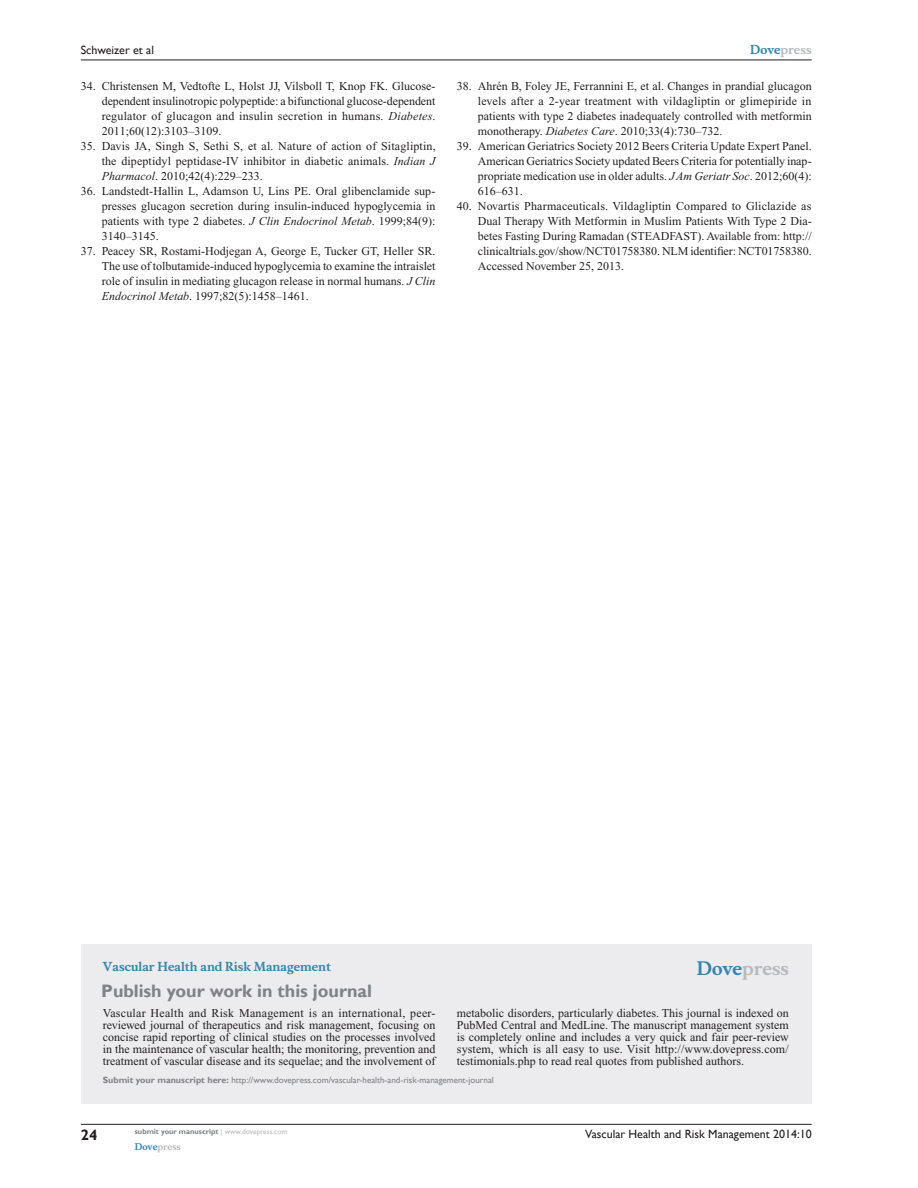
<style>
.page{position:relative;width:918px;height:1188px;background:#fff}
.page>*{position:absolute;margin:0;border:0;box-sizing:border-box;transform-origin:0 0}
.PromBx-H1{font:700 18px "Gill Sans";color:#808285}
.PromBx-Brand{font:700 18px "Musee";color:#b8b9bc}
.t1{font:700 15px "Gill Sans";color:#231f20}
.RefNL2{font:12px/15px "Times New Roman";color:#231f20;text-align:justify}
.PromBx-Tx{font:12px/12px "Times New Roman";color:#231f20;text-align:justify}
.t2{font:12px "Gill Sans";color:#231f20}
.PromBx-JrnlName{font:700 12px "Musee";color:#3485ae}
.t3{font:700 12px "Musee";color:#b8b9bc}
.PromBx-SubmitMssWebA{font:9px "Gill Sans";color:#808285}
.t4{font:700 9px "Musee";color:#b8b9bc}
.t5{font:700 7.5px "Gill Sans";color:#808285}
.s1{font-style:italic}
.s2{color:#3485ae}
.s3{font-weight:700}
.s4{font-weight:400;color:#b8b9bc}
</style>
<div class="page">
<div style="left:81px;top:944px;width:731px;height:159px;background:#ececee"></div>
<hr style="left:81px;top:1124px;width:731px;height:1px;background:#231f20">
<hr style="left:81px;top:60px;width:731px;height:1px;background:#231f20">
<p class="t2" style="left:81px;top:43px;width:75px">Schweizer et al</p>
<p class="RefNL2" style="left:102px;top:79px;width:335px;text-indent:-21px">34. Christensen M, Vedtofte L, Holst JJ, Vilsboll T, Knop FK. Glucose&shy;dependent insulinotropic polypeptide: a bifunctional glucose-dependent regulator of glucagon and insulin secretion in humans. <span class="s1">Diabetes</span>.<br>2011;60(12):3103–3109.</p>
<p class="RefNL2" style="left:102px;top:139px;width:335px;text-indent:-21px">35. Davis JA, Singh S, Sethi S, et al. Nature of action of Sitagliptin, the dipeptidyl peptidase-IV inhibitor in diabetic animals. <span class="s1">Indian J Pharmacol</span>. 2010;42(4):229–233.</p>
<p class="RefNL2" style="left:102px;top:184px;width:335px;text-indent:-21px">36. Landstedt-Hallin L, Adamson U, Lins PE. Oral glibenclamide sup&shy;presses glucagon secretion during insulin-induced hypoglycemia in patients with type 2 diabetes. <span class="s1">J Clin Endocrinol Metab</span>. 1999;84(9):<br>3140–3145.</p>
<p class="RefNL2" style="left:102px;top:244px;width:335px;text-indent:-21px">37. Peacey SR, Rostami-Hodjegan A, George E, Tucker GT, Heller SR.<br>The use of tolbutamide-induced hypoglycemia to examine the intraislet role of insulin in mediating glucagon release in normal humans. <span class="s1">J Clin Endocrinol Metab</span>. 1997;82(5):1458–1461.</p>
<p class="t3" style="left:750px;top:43px;width:63px"><span class="s2">Dove</span>press</p>
<p class="RefNL2" style="left:478px;top:79px;width:335px;text-indent:-21px">38. Ahrén B, Foley JE, Ferrannini E, et al. Changes in prandial glucagon levels after a 2-year treatment with vildagliptin or glimepiride in patients with type 2 diabetes inadequately controlled with metformin monotherapy. <span class="s1">Diabetes Care</span>. 2010;33(4):730–732.</p>
<p class="RefNL2" style="left:478px;top:139px;width:335px;text-indent:-21px">39. American Geriatrics Society 2012 Beers Criteria Update Expert Panel.<br>American Geriatrics Society updated Beers Criteria for potentially inap&shy;propriate medication use in older adults. <span class="s1">J Am Geriatr Soc</span>. 2012;60(4):<br>616–631.</p>
<p class="RefNL2" style="left:478px;top:199px;width:335px;text-indent:-21px">40. Novartis Pharmaceuticals. Vildagliptin Compared to Gliclazide as Dual Therapy With Metformin in Muslim Patients With Type 2 Dia&shy;betes Fasting During Ramadan (STEADFAST). Available from: http:// clinicaltrials.gov/show/NCT01758380. NLM identifier: NCT01758380.<br>Accessed November 25, 2013.</p>
<p class="PromBx-JrnlName" style="left:103px;top:959px;width:230px">Vascular Health and Risk Management</p>
<p class="PromBx-H1" style="left:101px;top:980px;width:272px">Publish your work in this journal</p>
<p class="PromBx-Brand" style="left:697px;top:958px;width:94px"><span class="s2">Dove</span>press</p>
<p class="PromBx-Tx" style="left:103px;top:1007px;width:334px">Vascular Health and Risk Management is an international, peer&shy;reviewed journal of therapeutics and risk management, focusing on concise rapid reporting of clinical studies on the processes involved in the maintenance of vascular health; the monitoring, prevention and treatment of vascular disease and its sequelae; and the involvement of</p>
<p class="PromBx-Tx" style="left:457px;top:1007px;width:333px">metabolic disorders, particularly diabetes. This journal is indexed on PubMed Central and MedLine. The manuscript management system is completely online and includes a very quick and fair peer-review system, which is all easy to use. Visit http://www.dovepress.com/ testimonials.php to read real quotes from published authors.</p>
<p class="PromBx-SubmitMssWebA" style="left:103px;top:1075px;width:393px"><span class="s3">Submit your manuscript here:</span> http://www.dovepress.com/vascular-health-and-risk-management-journal</p>
<p class="t1" style="left:81px;top:1126px;width:18px">24</p>
<p class="t5" style="left:135px;top:1127px;width:154px">submit your manuscript <span class="s4">| www.dovepress.com</span></p>
<p class="t4" style="left:135px;top:1141px;width:48px"><span class="s2">Dove</span>press</p>
<p class="t2" style="left:585px;top:1127px;width:228px">Vascular Health and Risk Management 2014:10</p>
</div>
